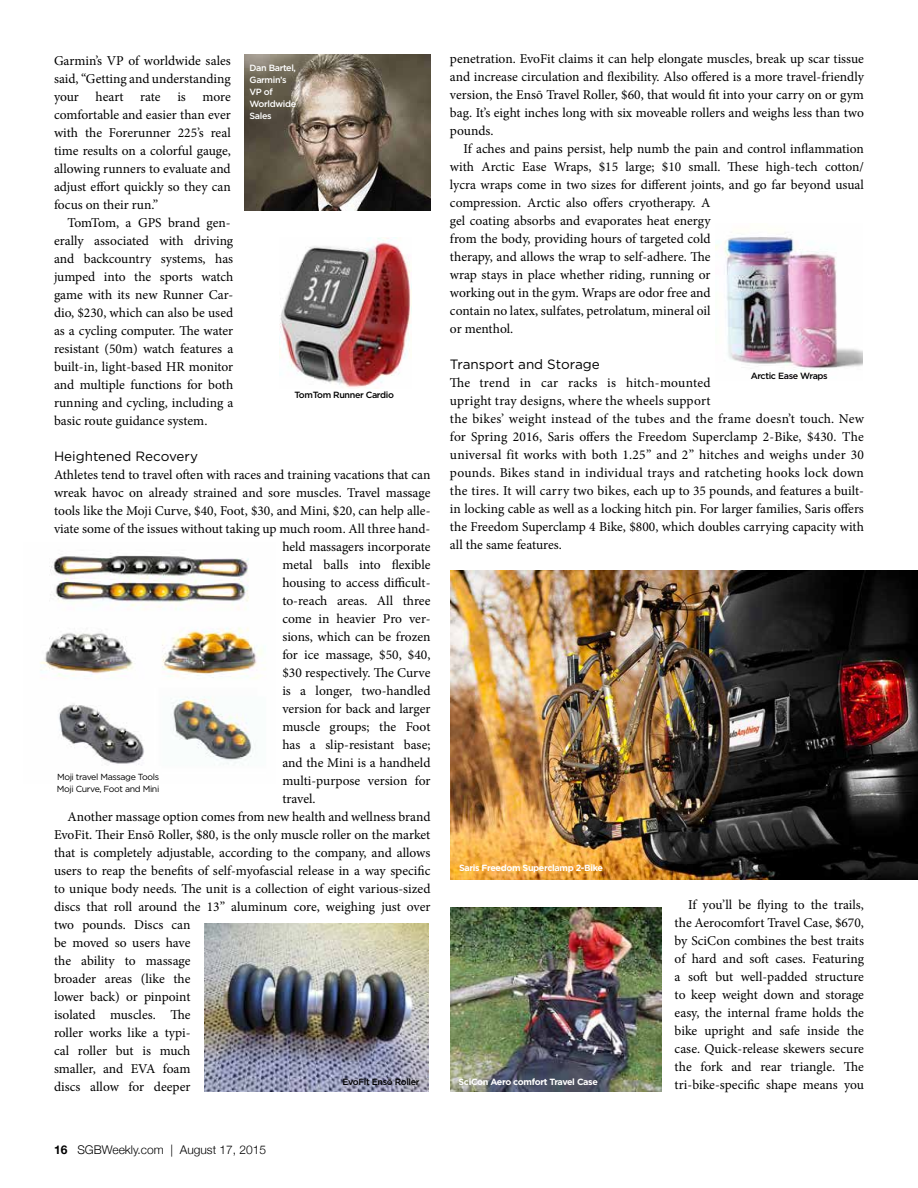
<style>
.page{position:relative;width:918px;height:1188px;background:#fff}
.page>*{position:absolute;margin:0;border:0;box-sizing:border-box;transform-origin:0 0}
.t1{font:13.5px/18px "Minion Pro";color:#000;text-align:justify}
.t2{font:13.5px "Gotham";color:#000}
.t3{font:300 12px "Helvetica Neue";color:#000}
.t4{font:700 9px "Gotham";letter-spacing:-.04em;color:#fff}
.t5{font:500 9px "Gotham";letter-spacing:-.04em;color:#000}
.t6{font:500 9px/12px "Gotham";letter-spacing:-.04em;color:#fff}
.t7{font:8.85px/11.7px "Gotham";letter-spacing:-.04em;color:#000}
.s1{font-weight:700}
</style>
<div class="page">
<img style="left:244px;top:54px;width:186px;height:157px">
<img style="left:280px;top:238px;width:131px;height:150px">
<img style="left:40px;top:553px;width:225px;height:212px">
<img style="left:204px;top:923px;width:225px;height:169px">
<img style="left:716px;top:233px;width:147px;height:137px">
<img style="left:450px;top:908px;width:211px;height:184px">
<img style="left:450px;top:570px;width:468px;height:309px">
<p class="t1" style="left:54px;top:52px;width:178px">Garmin’s VP of worldwide sales said, “Getting and understanding your heart rate is more comfortable and easier than ever with the Forerunner 225’s real time results on a colorful gauge, allowing runners to evaluate and adjust effort quickly so they can focus on their run.”</p>
<p class="t1" style="left:54px;top:214px;width:181px;text-align:left;text-indent:14px">TomTom, a GPS brand gen&shy;erally associated with driving and backcountry systems, has jumped into the sports watch game with its new Runner Car&shy;dio, $230, which can also be used as a cycling computer. The water resistant (50m) watch features a built-in, light-based HR monitor and multiple functions for both running and cycling, including a basic route guidance system.</p>
<p class="t2" style="left:54px;top:448px;width:146px">Heightened Recovery</p>
<p class="t1" style="left:54px;top:466px;width:378px">Athletes tend to travel often with races and training vacations that can</p>
<p class="t1" style="left:54px;top:484px;width:378px">wreak havoc on already strained and sore muscles. Travel massage</p>
<p class="t1" style="left:54px;top:502px;width:378px">tools like the Moji Curve, $40, Foot, $30, and Mini, $20, can help alle-</p>
<p class="t1" style="left:54px;top:520px;width:378px">viate some of the issues without taking up much room. All three hand-</p>
<p class="t1" style="left:282px;top:538px;width:150px">held massagers incorporate</p>
<p class="t1" style="left:282px;top:556px;width:150px">metal balls into flexible</p>
<p class="t1" style="left:282px;top:574px;width:150px">housing to access difficult-</p>
<p class="t1" style="left:282px;top:592px;width:150px">to-reach areas. All three</p>
<p class="t1" style="left:282px;top:610px;width:150px">come in heavier Pro ver-</p>
<p class="t1" style="left:282px;top:628px;width:150px">sions, which can be frozen</p>
<p class="t1" style="left:282px;top:646px;width:150px">for ice massage, $50, $40,</p>
<p class="t1" style="left:282px;top:664px;width:150px">$30 respectively. The Curve</p>
<p class="t1" style="left:282px;top:682px;width:150px">is a longer, two-handled</p>
<p class="t1" style="left:282px;top:700px;width:150px">version for back and larger</p>
<p class="t1" style="left:282px;top:718px;width:150px">muscle groups; the Foot</p>
<p class="t1" style="left:282px;top:736px;width:150px">has a slip-resistant base;</p>
<p class="t1" style="left:282px;top:754px;width:150px">and the Mini is a handheld</p>
<p class="t1" style="left:282px;top:772px;width:150px">multi-purpose version for</p>
<p class="t1" style="left:282px;top:790px;width:35px">travel.</p>
<p class="t1" style="left:68px;top:808px;width:365px">Another massage option comes from new health and wellness brand</p>
<p class="t1" style="left:54px;top:826px;width:378px">EvoFit. Their Ensō Roller, $80, is the only muscle roller on the market</p>
<p class="t1" style="left:54px;top:844px;width:378px">that is completely adjustable, according to the company, and allows</p>
<p class="t1" style="left:54px;top:862px;width:378px">users to reap the benefits of self-myofascial release in a way specific</p>
<p class="t1" style="left:54px;top:880px;width:378px">to unique body needs. The unit is a collection of eight various-sized</p>
<p class="t1" style="left:54px;top:898px;width:378px">discs that roll around the 13” aluminum core, weighing just over</p>
<p class="t1" style="left:54px;top:916px;width:138px">two pounds. Discs can</p>
<p class="t1" style="left:54px;top:934px;width:138px">be moved so users have</p>
<p class="t1" style="left:54px;top:952px;width:138px">the ability to massage</p>
<p class="t1" style="left:54px;top:970px;width:138px">broader areas (like the</p>
<p class="t1" style="left:54px;top:988px;width:138px">lower back) or pinpoint</p>
<p class="t1" style="left:54px;top:1006px;width:138px">isolated muscles. The</p>
<p class="t1" style="left:54px;top:1024px;width:138px">roller works like a typi-</p>
<p class="t1" style="left:54px;top:1042px;width:138px">cal roller but is much</p>
<p class="t1" style="left:54px;top:1060px;width:138px">smaller, and EVA foam</p>
<p class="t1" style="left:54px;top:1078px;width:138px">discs allow for deeper</p>
<p class="t6" style="left:250px;top:62px;width:48px">Dan Bartel,<br>Garmin’s<br>VP of<br>Worldwide<br>Sales</p>
<p class="t5" style="left:294px;top:389px;width:101px">TomTom Runner Cardio</p>
<p class="t7" style="left:57px;top:771px;width:104px">Moji travel Massage Tools<br>Moji Curve, Foot and Mini</p>
<p class="t5" style="left:343px;top:1076px;width:79px">EvoFit Ensō Roller</p>
<p class="t1" style="left:450px;top:50px;width:416px">penetration. EvoFit claims it can help elongate muscles, break up scar tissue and increase circulation and flexibility. Also offered is a more travel-friendly version, the Ensō Travel Roller, $60, that would fit into your carry on or gym bag. It’s eight inches long with six moveable rollers and weighs less than two pounds.</p>
<p class="t1" style="left:450px;top:140px;width:416px;text-align:left;text-indent:14px">If aches and pains persist, help numb the pain and control inflammation with Arctic Ease Wraps, $15 large; $10 small. These high-tech cotton/ lycra wraps come in two sizes for different joints, and go far beyond usual compression. Arctic also offers cryotherapy. A<br>gel coating absorbs and evaporates heat energy<br>from the body, providing hours of targeted cold<br>therapy, and allows the wrap to self-adhere. The<br>wrap stays in place whether riding, running or<br>working out in the gym. Wraps are odor free and<br>contain no latex, sulfates, petrolatum, mineral oil<br>or menthol.</p>
<p class="t2" style="left:450px;top:356px;width:151px">Transport and Storage</p>
<p class="t1" style="left:450px;top:374px;width:416px;text-align:left">The trend in car racks is hitch-mounted<br>upright tray designs, where the wheels support<br>the bikes’ weight instead of the tubes and the frame doesn’t touch. New for Spring 2016, Saris offers the Freedom Superclamp 2-Bike, $430. The universal fit works with both 1.25” and 2” hitches and weighs under 30 pounds. Bikes stand in individual trays and ratcheting hooks lock down the tires. It will carry two bikes, each up to 35 pounds, and features a built&shy;in locking cable as well as a locking hitch pin. For larger families, Saris offers the Freedom Superclamp 4 Bike, $800, which doubles carrying capacity with all the same features.</p>
<p class="t5" style="left:751px;top:370px;width:79px">Arctic Ease Wraps</p>
<p class="t4" style="left:459px;top:862px;width:146px">Saris Freedom Superclamp 2-Bike</p>
<p class="t4" style="left:458px;top:1076px;width:141px">SciCon Aero comfort Travel Case</p>
<p class="t1" style="left:675px;top:896px;width:191px;text-indent:14px">If you’ll be flying to the trails, the Aerocomfort Travel Case, $670, by SciCon combines the best traits of hard and soft cases. Featuring a soft but well-padded structure to keep weight down and storage easy, the internal frame holds the bike upright and safe inside the case. Quick-release skewers secure the fork and rear triangle. The tri-bike-specific shape means you</p>
<p class="t3" style="left:54px;top:1140px;width:214px"><span class="s1">16</span> SGBWeekly.com | August 17, 2015</p>
</div>
